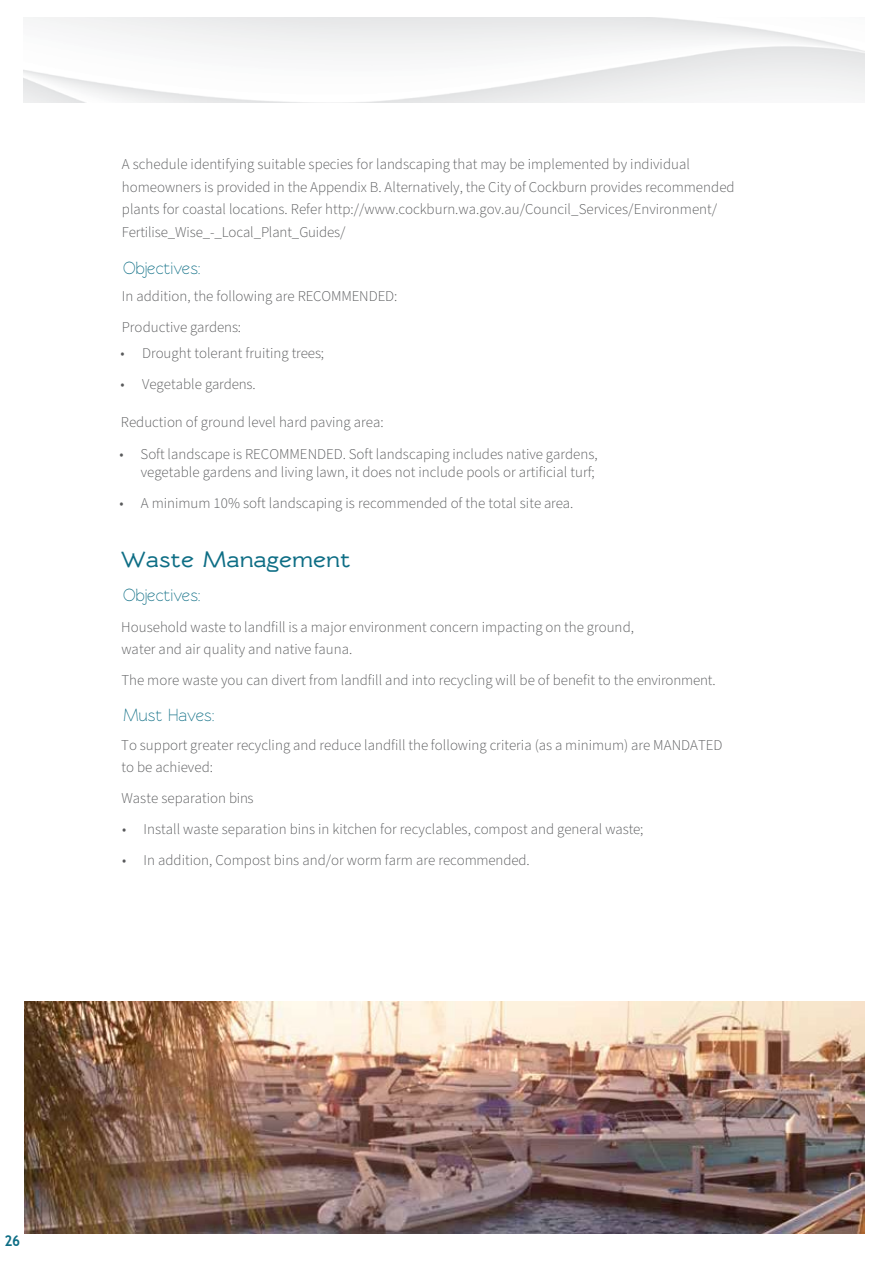
<style>
.page{position:relative;width:893px;height:1263px;background:#fff}
.page>*{position:absolute;margin:0;border:0;box-sizing:border-box;transform-origin:0 0}
.t1{font:700 22.5px "Rawengulk";letter-spacing:-.005em;color:#0e6e85;scale:1.1 1}
.t2{font:18px "Rawengulk";letter-spacing:-.005em;color:#0e6e85;scale:.91 1}
.t3{font:300 15px/22.6px "Source Sans Pro";color:#58595b}
.t4{font:700 15px "Trebuchet MS";color:#0e6e85;scale:.91 1}
</style>
<div class="page">
<img style="left:24px;top:1001px;width:840px;height:232px">
<p class="t3" style="left:122px;top:153px;width:614px">A schedule identifying suitable species for landscaping that may be implemented by individual homeowners is provided in the Appendix B. Alternatively, the City of Cockburn provides recommended plants for coastal locations. Refer http://www.cockburn.wa.gov.au/Council_Services/Environment/ Fertilise_Wise_-_Local_Plant_Guides/</p>
<p class="t2" style="left:123px;top:257px;width:87px">Objectives:</p>
<p class="t3" style="left:122px;top:281px;width:277px;line-height:30.9px">In addition, the following are RECOMMENDED:<br>Productive gardens:</p>
<p class="t3" style="left:121px;top:342px;width:205px">• Drought tolerant fruiting trees;</p>
<p class="t3" style="left:121px;top:373px;width:137px">• Vegetable gardens.</p>
<p class="t3" style="left:121px;top:412px;width:264px">Reduction of ground level hard paving area:</p>
<p class="t3" style="left:119px;top:446px;width:480px;line-height:17.9px;text-align:right">• Soft landscape is RECOMMENDED. Soft landscaping includes native gardens, vegetable gardens and living lawn, it does not include pools or artificial turf;</p>
<p class="t3" style="left:119px;top:492px;width:455px">• A minimum 10% soft landscaping is recommended of the total site area.</p>
<h1 class="t1" style="left:121px;top:547px;width:210px">Waste Management</h1>
<p class="t2" style="left:123px;top:585px;width:87px">Objectives:</p>
<p class="t3" style="left:121px;top:616px;width:514px">Household waste to landfill is a major environment concern impacting on the ground, water and air quality and native fauna.</p>
<p class="t3" style="left:121px;top:669px;width:596px">The more waste you can divert from landfill and into recycling will be of benefit to the environment.</p>
<p class="t2" style="left:123px;top:704px;width:102px">Must Haves:</p>
<p class="t3" style="left:121px;top:734px;width:603px">To support greater recycling and reduce landfill the following criteria (as a minimum) are MANDATED to be achieved:</p>
<p class="t3" style="left:121px;top:787px;width:134px">Waste separation bins</p>
<p class="t3" style="left:122px;top:818px;width:523px">• Install waste separation bins in kitchen for recyclables, compost and general waste;</p>
<p class="t3" style="left:122px;top:849px;width:409px">• In addition, Compost bins and/or worm farm are recommended.</p>
<p class="t4" style="left:4px;top:1232px;width:19px">26</p>
</div>
